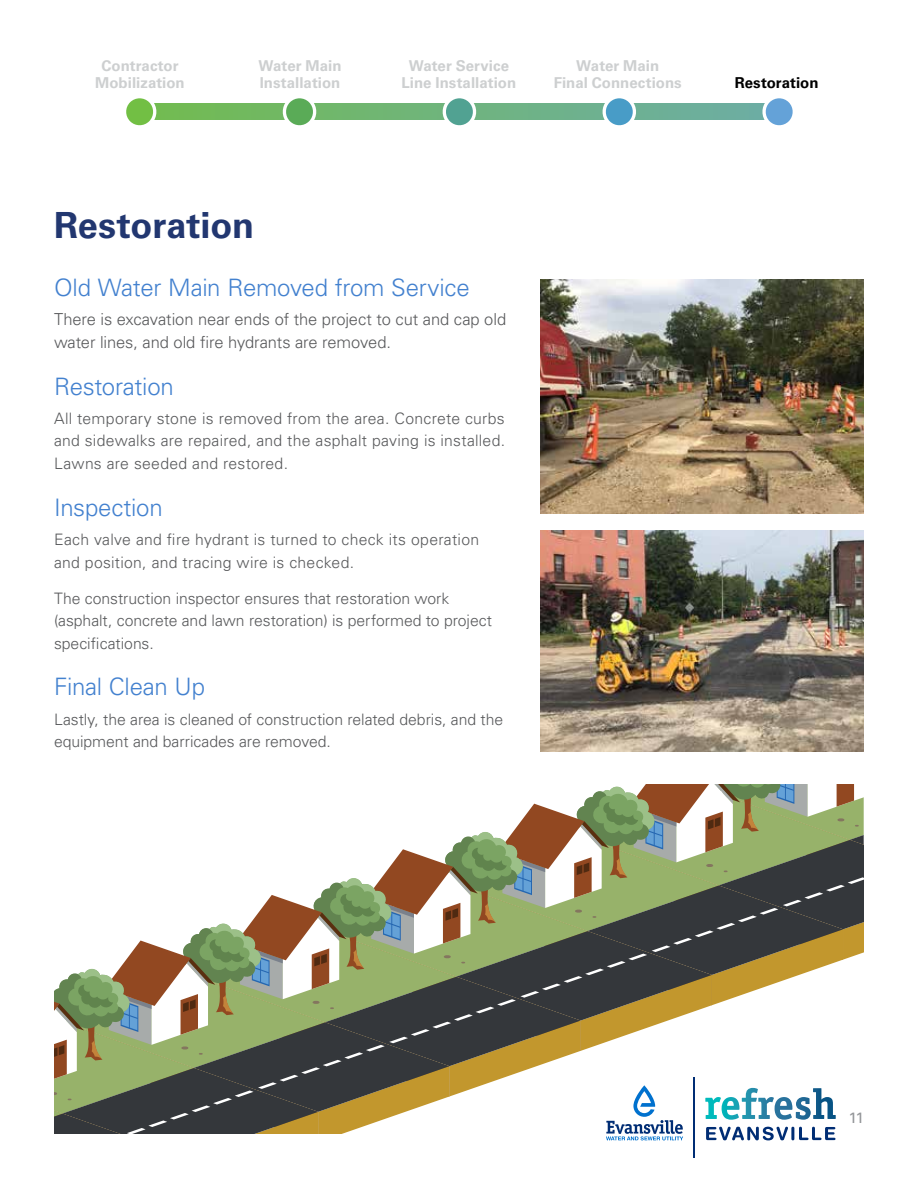
<style>
.page{position:relative;width:918px;height:1188px;background:#fff}
.page>*{position:absolute;margin:0;border:0;box-sizing:border-box;transform-origin:0 0}
.t1{font:700 36px "Univers LT Pro 65";color:#223770}
.t2{font:300 24px "Univers";letter-spacing:-.01em;color:#4381cf}
.t3{font:300 16.5px/22.5px "Univers";letter-spacing:-.005em;color:#58595b}
.t4{font:300 15.75px/22.5px "Univers";color:#58595b}
.t5{font:300 15.75px/22.5px "Univers";letter-spacing:.02em;color:#58595b}
.t6{font:700 15px/16.5px "Univers LT Pro 65";color:#cdcfd0;text-align:center}
.t7{font:700 15px "Univers LT Pro 65";color:#000}
.t8{font:15px "Univers";color:#939598}
</style>
<div class="page">
<hr style="left:693px;top:1077px;width:2px;height:81px;background:#002d74">
<svg style="left:158px;top:104px;width:603px;height:15px;background:#6fb37c"></svg>
<svg style="left:126px;top:98px;width:32px;height:28px"></svg>
<svg style="left:761px;top:98px;width:32px;height:28px"></svg>
<svg style="left:281px;top:98px;width:37px;height:28px"></svg>
<svg style="left:441px;top:98px;width:37px;height:28px"></svg>
<svg style="left:601px;top:98px;width:37px;height:28px"></svg>
<svg style="left:54px;top:784px;width:810px;height:356px"></svg>
<img style="left:540px;top:280px;width:324px;height:233px">
<img style="left:540px;top:530px;width:324px;height:222px">
<p class="t6" style="left:95px;top:57px;width:91px">Contractor<br>Mobilization</p>
<p class="t6" style="left:259px;top:57px;width:84px;text-align:left">Water Main<br>Installation</p>
<p class="t6" style="left:402px;top:57px;width:116px">Water Service<br>Line Installation</p>
<p class="t6" style="left:554px;top:57px;width:130px">Water Main<br>Final Connections</p>
<h1 class="t1" style="left:54px;top:200px;width:202px">Restoration</h1>
<h2 class="t2" style="left:54px;top:273px;width:417px">Old Water Main Removed from Service</h2>
<p class="t3" style="left:54px;top:308px;width:454px">There is excavation near ends of the project to cut and cap old water lines, and old fire hydrants are removed.</p>
<h2 class="t2" style="left:54px;top:372px;width:121px">Restoration</h2>
<p class="t4" style="left:54px;top:407px;width:453px;text-align:justify">All temporary stone is removed from the area. Concrete curbs and sidewalks are repaired, and the asphalt paving is installed.<br>Lawns are seeded and restored.</p>
<h2 class="t2" style="left:54px;top:493px;width:110px">Inspection</h2>
<p class="t5" style="left:54px;top:528px;width:427px">Each valve and fire hydrant is turned to check its operation and position, and tracing wire is checked.</p>
<p class="t4" style="left:54px;top:586px;width:440px">The construction inspector ensures that restoration work (asphalt, concrete and lawn restoration) is performed to project specifications.</p>
<h2 class="t2" style="left:54px;top:672px;width:153px">Final Clean Up</h2>
<p class="t4" style="left:54px;top:707px;width:451px">Lastly, the area is cleaned of construction related debris, and the equipment and barricades are removed.</p>
<p class="t7" style="left:735px;top:72px;width:85px">Restoration</p>
<p class="t8" style="left:848px;top:1108px;width:17px">11</p>
</div>
